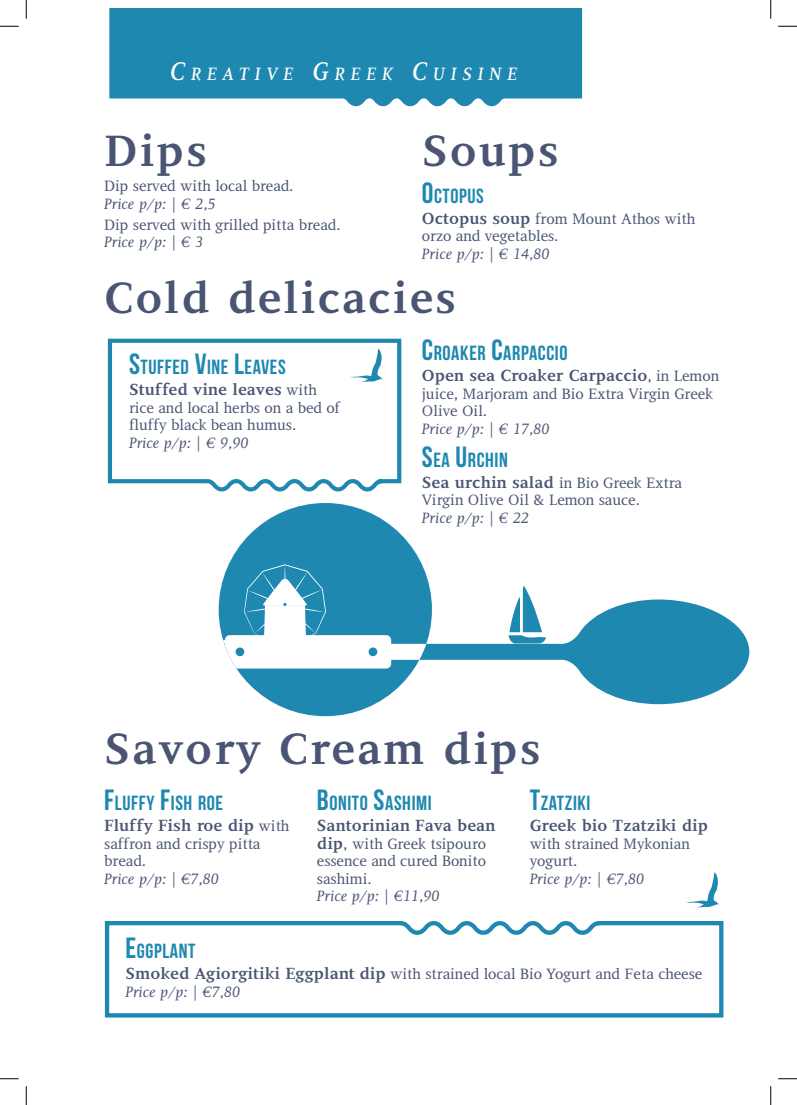
<style>
.page{position:relative;width:797px;height:1105px;background:#fff}
.page>*{position:absolute;margin:0;border:0;box-sizing:border-box;transform-origin:0 0}
.t1{font:700 45.12px "PF Diplomat";letter-spacing:.04em;color:#4a5574}
.t2{font:20.5px "Bebas Neue";letter-spacing:.03em;color:#1e88b0}
.t3{font:italic 18.38px "PF Diplomat Med";letter-spacing:.31em;color:#fff}
.t4{font:700 16.62px "PF Diplomat";color:#4a5574}
.t5{font:15.5px/17.5px "PF Diplomat";color:#4a5574}
.t6{font:italic 15.5px "PF Diplomat";color:#4a5574}
.s1{font-size:26.25px}
.s2{font-size:29.25px}
.s3{font-weight:700;font-size:16.62px}
.s4{font-weight:400;font-size:15.5px}
.s5{font-style:italic}
</style>
<div class="page">
<svg style="left:109px;top:9px;width:473px;height:97px;background:#2d90b5"></svg>
<svg style="left:104px;top:921px;width:620px;height:97px"></svg>
<svg style="left:432px;top:599px;width:317px;height:105px;fill:#1e88b0"></svg>
<svg style="left:508px;top:586px;width:38px;height:57px"></svg>
<div style="left:219px;top:503px;width:213px;height:213px;background:#1e88b0;border-radius:50%"></div>
<svg style="left:219px;top:564px;width:213px;height:140px"></svg>
<svg style="left:686px;top:872px;width:33px;height:35px"></svg>
<svg style="left:107px;top:338px;width:295px;height:154px"></svg>
<svg style="left:351px;top:349px;width:31px;height:33px"></svg>
<svg style="left:0;top:25px;width:19px;height:2px"></svg>
<svg style="left:778px;top:25px;width:19px;height:2px"></svg>
<svg style="left:0;top:1078px;width:19px;height:1px"></svg>
<svg style="left:778px;top:1078px;width:19px;height:1px"></svg>
<svg style="left:25px;top:0;width:2px;height:19px"></svg>
<svg style="left:25px;top:1086px;width:2px;height:19px"></svg>
<svg style="left:770px;top:0;width:1px;height:19px"></svg>
<svg style="left:770px;top:1086px;width:1px;height:19px"></svg>
<p class="t3" style="left:171px;top:65px;width:348px"><span class="s1">C</span>REATIVE <span class="s1">G</span>REEK <span class="s1">C</span>UISINE</p>
<h1 class="t1" style="left:104px;top:127px;width:104px">Dips</h1>
<p class="t5" style="left:104px;top:177px;width:191px">Dip served with local bread.</p>
<p class="t6" style="left:104px;top:195px;width:113px">Price p/p: | € 2,5</p>
<p class="t5" style="left:104px;top:216px;width:238px">Dip served with grilled pitta bread.</p>
<p class="t6" style="left:104px;top:234px;width:101px">Price p/p: | € 3</p>
<h1 class="t1" style="left:422px;top:127px;width:138px">Soups</h1>
<h2 class="t2" style="left:422px;top:185px;width:63px"><span class="s2">O</span>CTOPUS</h2>
<p class="t5" style="left:422px;top:210px;width:275px"><span class="s3">Octopus soup</span> from Mount Athos with orzo and vegetables.</p>
<p class="t6" style="left:422px;top:246px;width:129px">Price p/p: | € 14,80</p>
<h1 class="t1" style="left:104px;top:274px;width:353px">Cold delicacies</h1>
<h2 class="t2" style="left:129px;top:356px;width:158px"><span class="s2">S</span>TUFFED <span class="s2">V</span>INE <span class="s2">L</span>EAVES</h2>
<p class="t4" style="left:129px;top:381px;width:189px">Stuffed vine leaves <span class="s4">with</span></p>
<p class="t5" style="left:129px;top:399px;width:213px">rice and local herbs on a bed of fluffy black bean humus.</p>
<p class="t6" style="left:129px;top:434px;width:121px">Price p/p: | € 9,90</p>
<h2 class="t2" style="left:422px;top:342px;width:147px"><span class="s2">C</span>ROAKER <span class="s2">C</span>ARPACCIO</h2>
<p class="t4" style="left:422px;top:366px;width:299px">Open sea Croaker Carpaccio<span class="s4">, in Lemon</span></p>
<p class="t5" style="left:422px;top:385px;width:292px">juice, Marjoram and Bio Extra Virgin Greek<br>Olive Oil.</p>
<p class="t6" style="left:422px;top:420px;width:129px">Price p/p: | € 17,80</p>
<h2 class="t2" style="left:422px;top:448px;width:87px"><span class="s2">S</span>EA <span class="s2">U</span>RCHIN</h2>
<p class="t5" style="left:422px;top:474px;width:262px"><span class="s3">Sea urchin salad</span> in Bio Greek Extra<br>Virgin Olive Oil &amp; Lemon sauce.</p>
<p class="t6" style="left:422px;top:509px;width:109px">Price p/p: | € 22</p>
<h1 class="t1" style="left:104px;top:724px;width:438px">Savory Cream dips</h1>
<h2 class="t2" style="left:104px;top:792px;width:120px"><span class="s2">F</span>LUFFY <span class="s2">F</span>ISH ROE</h2>
<p class="t4" style="left:104px;top:816px;width:187px">Fluffy Fish roe dip <span class="s4">with</span></p>
<p class="t5" style="left:104px;top:835px;width:158px">saffron and crispy pitta bread.</p>
<p class="t6" style="left:104px;top:870px;width:116px">Price p/p: | €7,80</p>
<h2 class="t2" style="left:317px;top:792px;width:116px"><span class="s2">B</span>ONITO <span class="s2">S</span>ASHIMI</h2>
<p class="t4" style="left:317px;top:816px;width:180px">Santorinian Fava bean</p>
<p class="t5" style="left:317px;top:835px;width:171px;text-align:justify"><span class="s3">dip</span>, with Greek tsipouro essence and cured Bonito sashimi.</p>
<p class="t6" style="left:317px;top:888px;width:124px">Price p/p: | €11,90</p>
<h2 class="t2" style="left:529px;top:792px;width:62px"><span class="s2">T</span>ZATZIKI</h2>
<p class="t4" style="left:529px;top:816px;width:180px">Greek bio Tzatziki dip</p>
<p class="t5" style="left:529px;top:835px;width:162px">with strained Mykonian yogurt.</p>
<p class="t6" style="left:529px;top:870px;width:116px">Price p/p: | €7,80</p>
<h2 class="t2" style="left:125px;top:940px;width:71px"><span class="s2">E</span>GGPLANT</h2>
<p class="t5" style="left:125px;top:965px;width:578px"><span class="s3">Smoked Agiorgitiki Eggplant dip</span> with strained local Bio Yogurt and Feta cheese<br><span class="s5">Price p/p: | €7,80</span></p>
</div>
